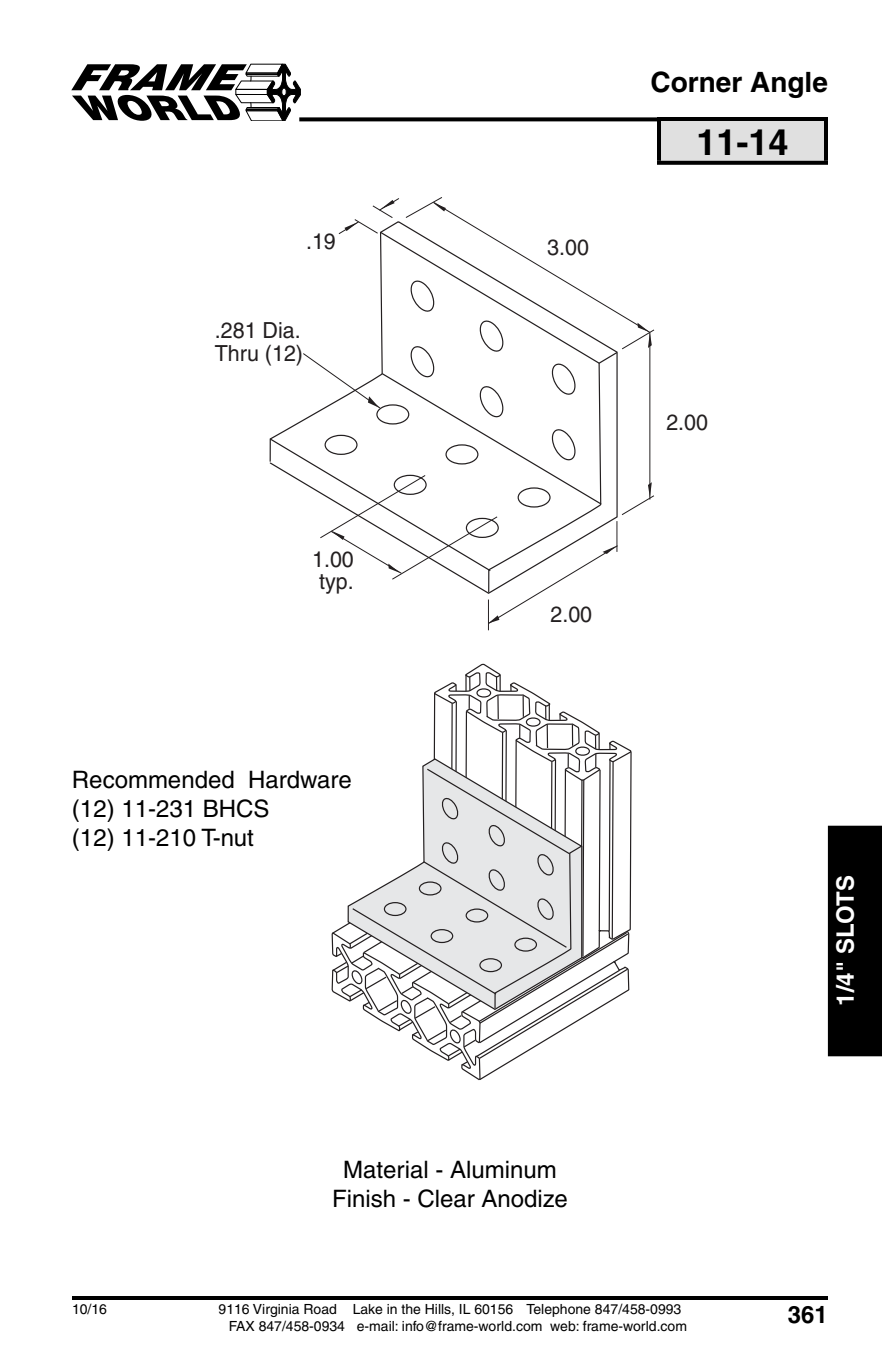
<style>
.page{position:relative;width:882px;height:1368px;background:#fff}
.page>*{position:absolute;margin:0;border:0;box-sizing:border-box;transform-origin:0 0}
.t1{font:700 36px "Helvetica";color:#000}
.t2{font:700 28px "Helvetica";color:#000}
.t3{font:24px/28.8px "Helvetica";color:#000;text-align:center}
.t4{font:700 24px "Helvetica";color:#fff}
.t5{font:700 24px "Helvetica";color:#000}
.t6{font:22.2px/22.2px "Helvetica";color:#231f20;text-align:center}
.t7{font:14px/16.8px "Helvetica";color:#000}
</style>
<div class="page">
<div style="left:828px;top:826px;width:54px;height:230px;background:#000"></div>
<svg style="left:301px;top:117px;width:356px;height:4px"></svg>
<hr style="left:72px;top:1296px;width:756px;height:4px;background:#000">
<svg style="left:71px;top:63px;width:230px;height:58px"></svg>
<svg style="left:331px;top:663px;width:301px;height:418px"></svg>
<hr style="left:488px;top:600px;width:1px;height:30px;background:#231f20">
<svg style="left:269px;top:197px;width:386px;height:427px"></svg>
<div style="left:659px;top:119px;width:167px;height:44px;background:#e0e0e0"></div>
<hr style="left:657px;top:117px;width:171px;height:4px;background:#000">
<hr style="left:657px;top:121px;width:4px;height:40px;background:#000">
<hr style="left:824px;top:121px;width:4px;height:40px;background:#000">
<svg style="left:657px;top:161px;width:171px;height:4px"></svg>
<h3 class="t6" style="left:306px;top:233px;width:31px">.19</h3>
<h3 class="t6" style="left:215px;top:322px;width:90px;text-align:left">.281 Dia.<br>Thru (12)</h3>
<h3 class="t6" style="left:312px;top:550px;width:43px">1.00 typ.</h3>
<h3 class="t3" style="left:72px;top:768px;width:281px;text-align:left">Recommended Hardware (12) 11-231 BHCS<br>(12) 11-210 T-nut</h3>
<h3 class="t6" style="left:547px;top:239px;width:43px">3.00</h3>
<h2 class="t2" style="left:651px;top:72px;width:179px">Corner Angle</h2>
<h1 class="t1" style="left:696px;top:129px;width:94px">11-14</h1>
<h3 class="t6" style="left:666px;top:413px;width:43px">2.00</h3>
<h3 class="t6" style="left:550px;top:605px;width:43px">2.00</h3>
<h3 class="t4" style="left:836px;top:1006px;width:132px;rotate:-90deg">1/4" SLOTS</h3>
<p class="t7" style="left:72px;top:1302px;width:37px">10/16</p>
<h3 class="t3" style="left:332px;top:1157px;width:237px">Material - Aluminum<br>Finish - Clear Anodize</h3>
<p class="t7" style="left:229px;top:1302px;width:460px;text-indent:-10px">9116 Virginia Road Lake in the Hills, IL 60156 Telephone 847/458-0993<br>FAX 847/458-0934 e-mail: info@frame-world.com web: frame-world.com</p>
<h3 class="t5" style="left:788px;top:1306px;width:42px">361</h3>
</div>
